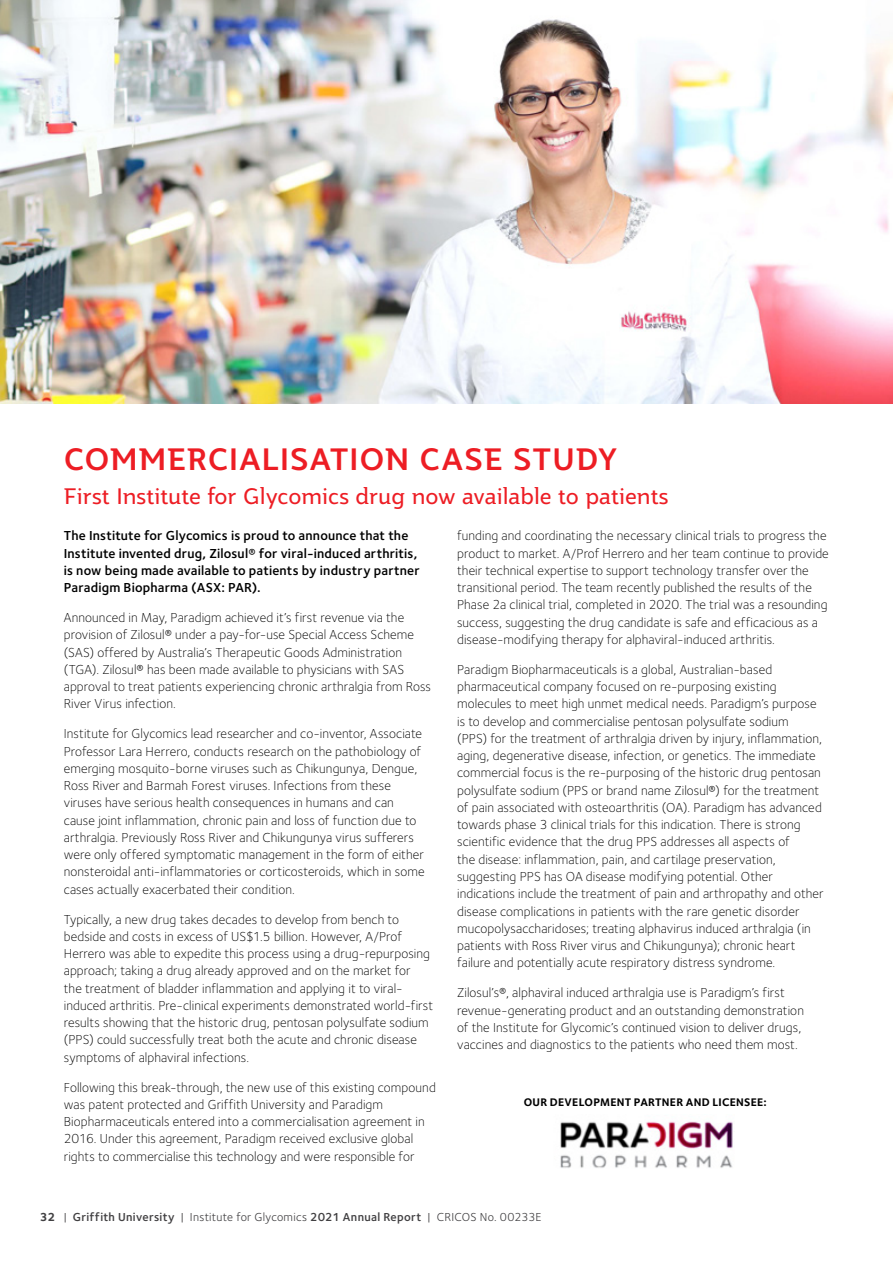
<style>
.page{position:relative;width:893px;height:1263px;background:#fff}
.page>*{position:absolute;margin:0;border:0;box-sizing:border-box;transform-origin:0 0}
.t1{font:500 30px "Jotia";letter-spacing:.01em;color:#ed1d24}
.t2{font:21.75px "Jotia";color:#ed1d24}
.t3{font:300 13.5px/17.2px "Foundry Sterling";letter-spacing:.005em;color:#000}
.t4{font:600 13.5px/17.2px "Foundry Sterling";letter-spacing:.01em;color:#000}
.t5{font:12px "Foundry Sterling";letter-spacing:.025em;color:#414042}
.t6{font:700 11.4px "Foundry Sterling";letter-spacing:.02em;color:#000}
.s1{font-weight:700}
.s2{font-weight:600}
</style>
<div class="page">
<img style="left:0;top:0;width:893px;height:404px">
<img style="left:560px;top:1121px;width:173px;height:47px">
<h1 class="t1" style="left:64px;top:439px;width:555px">COMMERCIALISATION CASE STUDY</h1>
<h2 class="t2" style="left:64px;top:481px;width:606px">First Institute for Glycomics drug now available to patients</h2>
<p class="t4" style="left:64px;top:527px;width:358px">The Institute for Glycomics is proud to announce that the Institute invented drug, Zilosul® for viral-induced arthritis, is now being made available to patients by industry partner Paradigm Biopharma (ASX: PAR).</p>
<p class="t3" style="left:64px;top:609px;width:369px">Announced in May, Paradigm achieved it’s first revenue via the provision of Zilosul® under a pay-for-use Special Access Scheme (SAS) offered by Australia’s Therapeutic Goods Administration (TGA). Zilosul® has been made available to physicians with SAS approval to treat patients experiencing chronic arthralgia from Ross River Virus infection.</p>
<p class="t3" style="left:64px;top:725px;width:362px">Institute for Glycomics lead researcher and co-inventor, Associate Professor Lara Herrero, conducts research on the pathobiology of emerging mosquito-borne viruses such as Chikungunya, Dengue, Ross River and Barmah Forest viruses. Infections from these viruses have serious health consequences in humans and can cause joint inflammation, chronic pain and loss of function due to arthralgia. Previously Ross River and Chikungunya virus sufferers were only offered symptomatic management in the form of either nonsteroidal anti-inflammatories or corticosteroids, which in some cases actually exacerbated their condition.</p>
<p class="t3" style="left:64px;top:910px;width:371px">Typically, a new drug takes decades to develop from bench to bedside and costs in excess of US$1.5 billion. However, A/Prof Herrero was able to expedite this process using a drug-repurposing approach; taking a drug already approved and on the market for<br>the treatment of bladder inflammation and applying it to viral&shy;induced arthritis. Pre-clinical experiments demonstrated world-first results showing that the historic drug, pentosan polysulfate sodium (PPS) could successfully treat both the acute and chronic disease symptoms of alphaviral infections.</p>
<p class="t3" style="left:64px;top:1078px;width:374px">Following this break-through, the new use of this existing compound was patent protected and Griffith University and Paradigm Biopharmaceuticals entered into a commercialisation agreement in 2016. Under this agreement, Paradigm received exclusive global rights to commercialise this technology and were responsible for</p>
<p class="t3" style="left:457px;top:527px;width:373px">funding and coordinating the necessary clinical trials to progress the product to market. A/Prof Herrero and her team continue to provide their technical expertise to support technology transfer over the transitional period. The team recently published the results of the Phase 2a clinical trial, completed in 2020. The trial was a resounding success, suggesting the drug candidate is safe and efficacious as a disease-modifying therapy for alphaviral-induced arthritis.</p>
<p class="t3" style="left:457px;top:661px;width:368px">Paradigm Biopharmaceuticals is a global, Australian-based pharmaceutical company focused on re-purposing existing molecules to meet high unmet medical needs. Paradigm’s purpose is to develop and commercialise pentosan polysulfate sodium<br>(PPS) for the treatment of arthralgia driven by injury, inflammation, aging, degenerative disease, infection, or genetics. The immediate commercial focus is the re-purposing of the historic drug pentosan polysulfate sodium (PPS or brand name Zilosul®) for the treatment of pain associated with osteoarthritis (OA). Paradigm has advanced towards phase 3 clinical trials for this indication. There is strong scientific evidence that the drug PPS addresses all aspects of<br>the disease: inflammation, pain, and cartilage preservation, suggesting PPS has OA disease modifying potential. Other indications include the treatment of pain and arthropathy and other disease complications in patients with the rare genetic disorder mucopolysaccharidoses; treating alphavirus induced arthralgia (in patients with Ross River virus and Chikungunya); chronic heart failure and potentially acute respiratory distress syndrome.</p>
<p class="t3" style="left:457px;top:984px;width:348px">Zilosul’s®, alphaviral induced arthralgia use is Paradigm’s first revenue-generating product and an outstanding demonstration of the Institute for Glycomic’s continued vision to deliver drugs, vaccines and diagnostics to the patients who need them most.</p>
<p class="t6" style="left:524px;top:1095px;width:245px">OUR DEVELOPMENT PARTNER AND LICENSEE:</p>
<p class="t5" style="left:40px;top:1209px;width:503px"><span class="s1">32</span> | <span class="s2">Griffith University</span> | Institute for Glycomics <span class="s2">2021 Annual Report</span> | CRICOS No. 00233E</p>
</div>
